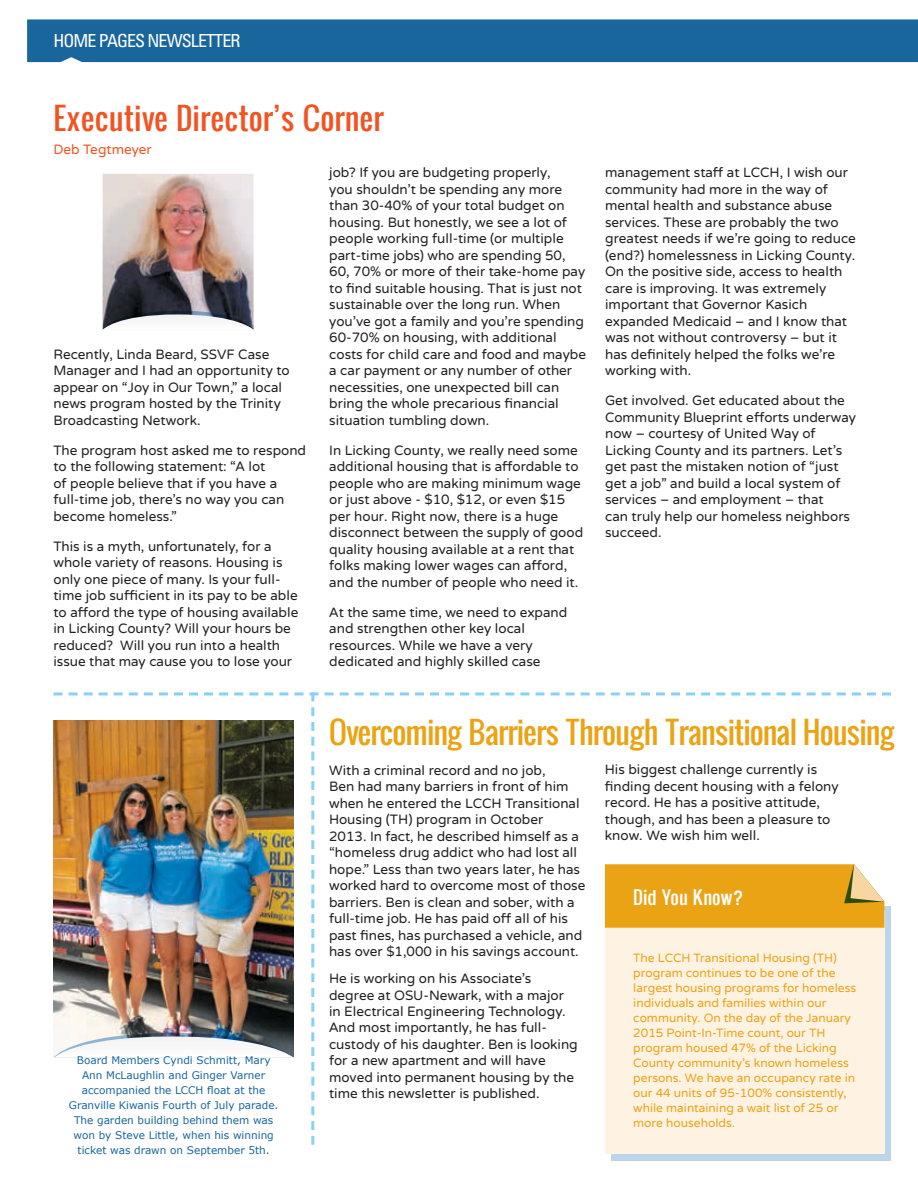
<style>
.page{position:relative;width:918px;height:1188px;background:#fff}
.page>*{position:absolute;margin:0;border:0;box-sizing:border-box;transform-origin:0 0}
.t1{font:30px "Oswald";letter-spacing:-.035em;color:#eba316}
.t2{font:30px "Oswald";color:#f05422}
.t3{font:condensed 18px "Univers LT Std";letter-spacing:-.05em;color:#fff}
.t4{font:18px "Oswald";color:#fff}
.t5{font:13.5px/16.5px "Varela Round";color:#231f20}
.t6{font:13.5px "Varela Round";color:#f05422}
.t7{font:12px/15px "Varela Round";color:#eba316}
.t8{font:10.5px/15px "Verdana";color:#19669d;text-align:center}
</style>
<div class="page">
<img style="left:103px;top:174px;width:151px;height:137px">
<svg style="left:103px;top:311px;width:151px;height:19px"></svg>
<div style="left:27px;top:19px;width:891px;height:43px;background:#19669d"></div>
<div style="left:612px;top:906px;width:279px;height:254px;background:linear-gradient(to right,#bbd5ea,#bdd5ea)"></div>
<div style="left:605px;top:910px;width:279px;height:243px;background:#fef2e2"></div>
<img style="left:53px;top:692px;width:838px;height:453px">
<h2 class="t3" style="left:53px;top:30px;width:189px">HOME PAGES NEWSLETTER</h2>
<h1 class="t2" style="left:53px;top:95px;width:332px">Executive Director’s Corner</h1>
<p class="t6" style="left:53px;top:142px;width:100px">Deb Tegtmeyer</p>
<p class="t5" style="left:53px;top:346px;width:238px">Recently, Linda Beard, SSVF Case<br>Manager and I had an opportunity to appear on “Joy in Our Town,” a local news program hosted by the Trinity<br>Broadcasting Network.</p>
<p class="t5" style="left:53px;top:442px;width:254px">The program host asked me to respond to the following statement: “A lot<br>of people believe that if you have a full-time job, there’s no way you can become homeless.”</p>
<p class="t5" style="left:53px;top:538px;width:246px">This is a myth, unfortunately, for a whole variety of reasons. Housing is only one piece of many. Is your full&shy;time job sufficient in its pay to be able to afford the type of housing available in Licking County? Will your hours be reduced? Will you run into a health issue that may cause you to lose your</p>
<p class="t5" style="left:329px;top:165px;width:258px">job? If you are budgeting properly,<br>you shouldn’t be spending any more than 30-40% of your total budget on housing. But honestly, we see a lot of people working full-time (or multiple part-time jobs) who are spending 50, 60, 70% or more of their take-home pay to find suitable housing. That is just not sustainable over the long run. When you’ve got a family and you’re spending 60-70% on housing, with additional costs for child care and food and maybe a car payment or any number of other necessities, one unexpected bill can bring the whole precarious financial situation tumbling down.</p>
<p class="t5" style="left:329px;top:442px;width:255px">In Licking County, we really need some additional housing that is affordable to people who are making minimum wage or just above - $10, $12, or even $15 per hour. Right now, there is a huge disconnect between the supply of good quality housing available at a rent that folks making lower wages can afford, and the number of people who need it.</p>
<p class="t5" style="left:329px;top:604px;width:240px">At the same time, we need to expand and strengthen other key local resources. While we have a very dedicated and highly skilled case</p>
<p class="t5" style="left:605px;top:165px;width:252px">management staff at LCCH, I wish our community had more in the way of mental health and substance abuse services. These are probably the two greatest needs if we’re going to reduce (end?) homelessness in Licking County.<br>On the positive side, access to health care is improving. It was extremely important that Governor Kasich expanded Medicaid – and I know that was not without controversy – but it has definitely helped the folks we’re working with.</p>
<p class="t5" style="left:605px;top:393px;width:252px">Get involved. Get educated about the<br>Community Blueprint efforts underway now – courtesy of United Way of<br>Licking County and its partners. Let’s get past the mistaken notion of “just get a job” and build a local system of services – and employment – that<br>can truly help our homeless neighbors succeed.</p>
<p class="t8" style="left:69px;top:1053px;width:211px">Board Members Cyndi Schmitt, Mary Ann McLaughlin and Ginger Varner accompanied the LCCH float at the Granville Kiwanis Fourth of July parade.<br>The garden building behind them was won by Steve Little, when his winning ticket was drawn on September 5th.</p>
<h1 class="t1" style="left:329px;top:710px;width:568px">Overcoming Barriers Through Transitional Housing</h1>
<p class="t5" style="left:329px;top:762px;width:258px">With a criminal record and no job,<br>Ben had many barriers in front of him when he entered the LCCH Transitional Housing (TH) program in October<br>2013. In fact, he described himself as a “homeless drug addict who had lost all hope.” Less than two years later, he has worked hard to overcome most of those barriers. Ben is clean and sober, with a full-time job. He has paid off all of his past fines, has purchased a vehicle, and has over $1,000 in his savings account.</p>
<p class="t5" style="left:329px;top:970px;width:250px">He is working on his Associate’s degree at OSU-Newark, with a major in Electrical Engineering Technology.<br>And most importantly, he has full&shy;custody of his daughter. Ben is looking for a new apartment and will have moved into permanent housing by the time this newsletter is published.</p>
<p class="t5" style="left:605px;top:762px;width:235px">His biggest challenge currently is finding decent housing with a felony record. He has a positive attitude, though, and has been a pleasure to know. We wish him well.</p>
<h2 class="t4" style="left:633px;top:884px;width:111px">Did You Know?</h2>
<p class="t7" style="left:633px;top:950px;width:224px">The LCCH Transitional Housing (TH) program continues to be one of the largest housing programs for homeless individuals and families within our community. On the day of the January 2015 Point-In-Time count, our TH program housed 47% of the Licking County community’s known homeless persons. We have an occupancy rate in our 44 units of 95-100% consistently, while maintaining a wait list of 25 or more households.</p>
</div>
